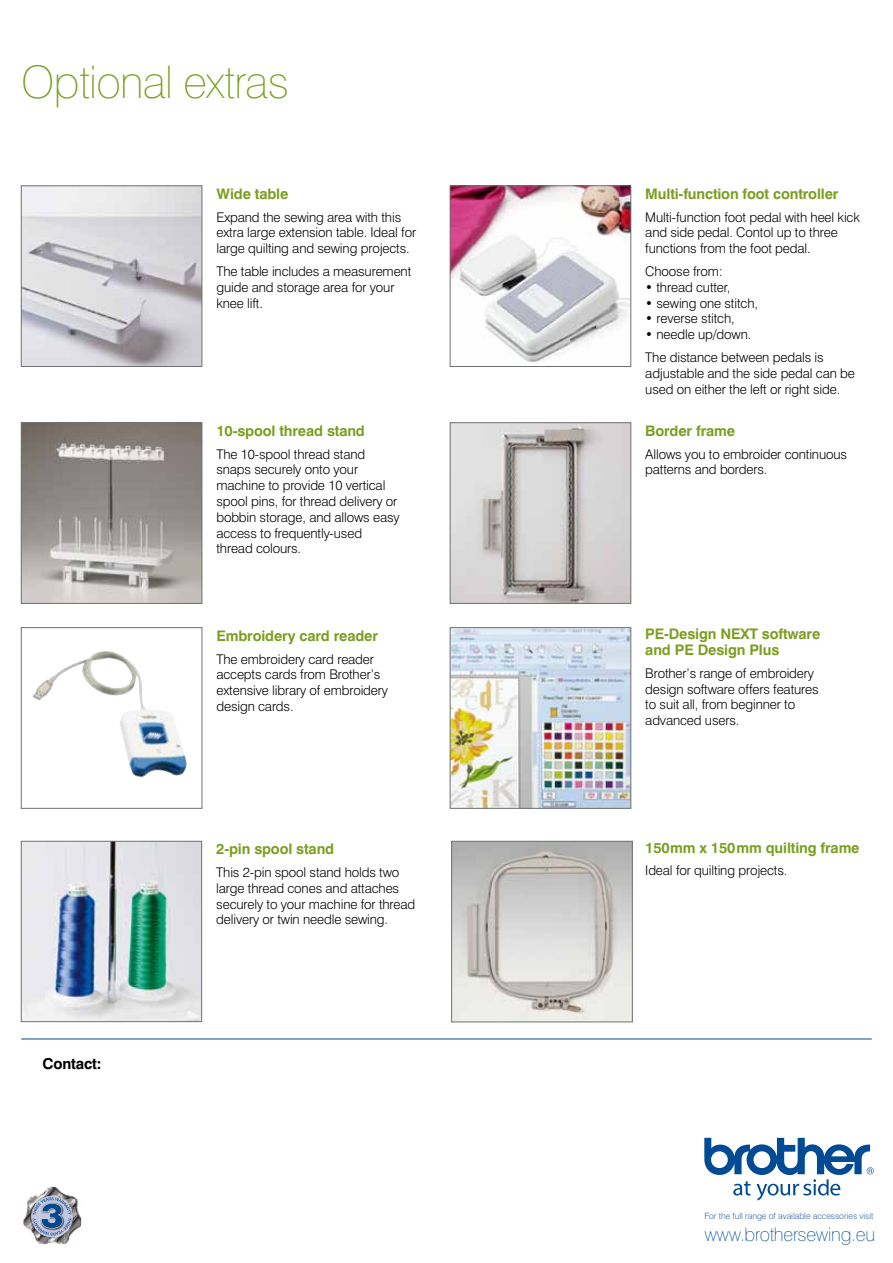
<style>
.page{position:relative;width:893px;height:1263px;background:#fff}
.page>*{position:absolute;margin:0;border:0;box-sizing:border-box;transform-origin:0 0}
.t1{font:100 45px "Swiss 721 BT";letter-spacing:-.015em;color:#7d9e22}
.t2{font:100 18.75px "Swiss 721 BT";letter-spacing:-.015em;color:#004b93}
.t3{font:700 15px "Swiss 721 BT";letter-spacing:-.01em;color:#000}
.t4{font:700 14.55px/15.8px "Swiss 721 BT";letter-spacing:-.01em;color:#7d9e22}
.t5{font:300 13.35px/15.8px "Swiss 721 BT";letter-spacing:-.01em;color:#000}
.t6{font:300 8.7px "Swiss 721 BT";letter-spacing:-.005em;color:#3765a5}
</style>
<div class="page">
<img style="left:452px;top:187px;width:177px;height:175px">
<div style="left:450px;top:185px;width:181px;height:182px;border:1px solid #707172"></div>
<img style="left:23px;top:187px;width:177px;height:178px">
<div style="left:21px;top:185px;width:181px;height:182px;border:1px solid #707172"></div>
<div style="left:21px;top:627px;width:181px;height:182px;background:#fff;border:1px solid #707172"></div>
<hr style="left:21px;top:1038px;width:851px;height:1px;background:#004b93">
<img style="left:23px;top:424px;width:177px;height:178px">
<div style="left:21px;top:422px;width:181px;height:182px;border:1px solid #707172"></div>
<img style="left:452px;top:424px;width:177px;height:178px">
<div style="left:450px;top:422px;width:181px;height:182px;border:1px solid #707172"></div>
<img style="left:453px;top:843px;width:178px;height:177px">
<div style="left:451px;top:841px;width:182px;height:181px;border:1px solid #707172"></div>
<img style="left:33px;top:651px;width:154px;height:126px">
<svg style="left:704px;top:1138px;width:170px;height:62px"></svg>
<img style="left:27px;top:1192px;width:17px;height:11px">
<img style="left:44px;top:1186px;width:31px;height:11px">
<img style="left:23px;top:1203px;width:10px;height:31px">
<img style="left:40px;top:1196px;width:24px;height:1px">
<img style="left:31px;top:1204px;width:2px;height:25px">
<svg style="left:33px;top:1197px;width:48px;height:47px;background:#909db3"></svg>
<img style="left:23px;top:843px;width:177px;height:177px">
<div style="left:21px;top:841px;width:181px;height:181px;border:1px solid #707172"></div>
<img style="left:452px;top:629px;width:177px;height:178px">
<div style="left:450px;top:627px;width:181px;height:182px;border:1px solid #707172"></div>
<h1 class="t1" style="left:21px;top:55px;width:270px">Optional extras</h1>
<p class="t4" style="left:216px;top:186px;width:73px">Wide table</p>
<p class="t5" style="left:216px;top:209px;width:201px">Expand the sewing area with this extra large extension table. Ideal for large quilting and sewing projects.</p>
<p class="t5" style="left:216px;top:263px;width:196px">The table includes a measurement guide and storage area for your knee lift.</p>
<p class="t4" style="left:216px;top:423px;width:150px">10-spool thread stand</p>
<p class="t5" style="left:216px;top:446px;width:185px">The 10-spool thread stand snaps securely onto your machine to provide 10 vertical spool pins, for thread delivery or bobbin storage, and allows easy access to frequently-used thread colours.</p>
<p class="t4" style="left:216px;top:628px;width:163px">Embroidery card reader</p>
<p class="t5" style="left:216px;top:651px;width:173px">The embroidery card reader accepts cards from Brother’s extensive library of embroidery design cards.</p>
<p class="t3" style="left:43px;top:1055px;width:61px">Contact:</p>
<p class="t4" style="left:216px;top:841px;width:119px">2-pin spool stand</p>
<p class="t5" style="left:216px;top:864px;width:201px">This 2-pin spool stand holds two large thread cones and attaches securely to your machine for thread delivery or twin needle sewing.</p>
<p class="t4" style="left:645px;top:186px;width:195px">Multi-function foot controller</p>
<p class="t5" style="left:645px;top:209px;width:216px">Multi-function foot pedal with heel kick and side pedal. Contol up to three functions from the foot pedal.</p>
<p class="t5" style="left:645px;top:263px;width:79px">Choose from:</p>
<p class="t5" style="left:645px;top:279px;width:86px">• thread cutter,</p>
<p class="t5" style="left:645px;top:295px;width:114px">• sewing one stitch,</p>
<p class="t5" style="left:645px;top:311px;width:91px">• reverse stitch,</p>
<p class="t5" style="left:645px;top:323px;width:180px;line-height:22.6px">• needle up/down.<br>The distance between pedals is</p>
<p class="t5" style="left:645px;top:365px;width:211px">adjustable and the side pedal can be used on either the left or right side.</p>
<p class="t4" style="left:645px;top:423px;width:91px">Border frame</p>
<p class="t5" style="left:645px;top:446px;width:203px">Allows you to embroider continuous patterns and borders.</p>
<p class="t4" style="left:645px;top:626px;width:177px">PE-Design NEXT software and PE Design Plus</p>
<p class="t5" style="left:645px;top:665px;width:175px">Brother’s range of embroidery design software offers features to suit all, from beginner to advanced users.</p>
<p class="t4" style="left:645px;top:839px;width:216px">150mm x 150mm quilting frame</p>
<p class="t5" style="left:645px;top:862px;width:144px">Ideal for quilting projects.</p>
<p class="t6" style="left:704px;top:1210px;width:171px">For the full range of available accessories visit</p>
<h2 class="t2" style="left:704px;top:1223px;width:172px">www.brothersewing.eu</h2>
</div>
